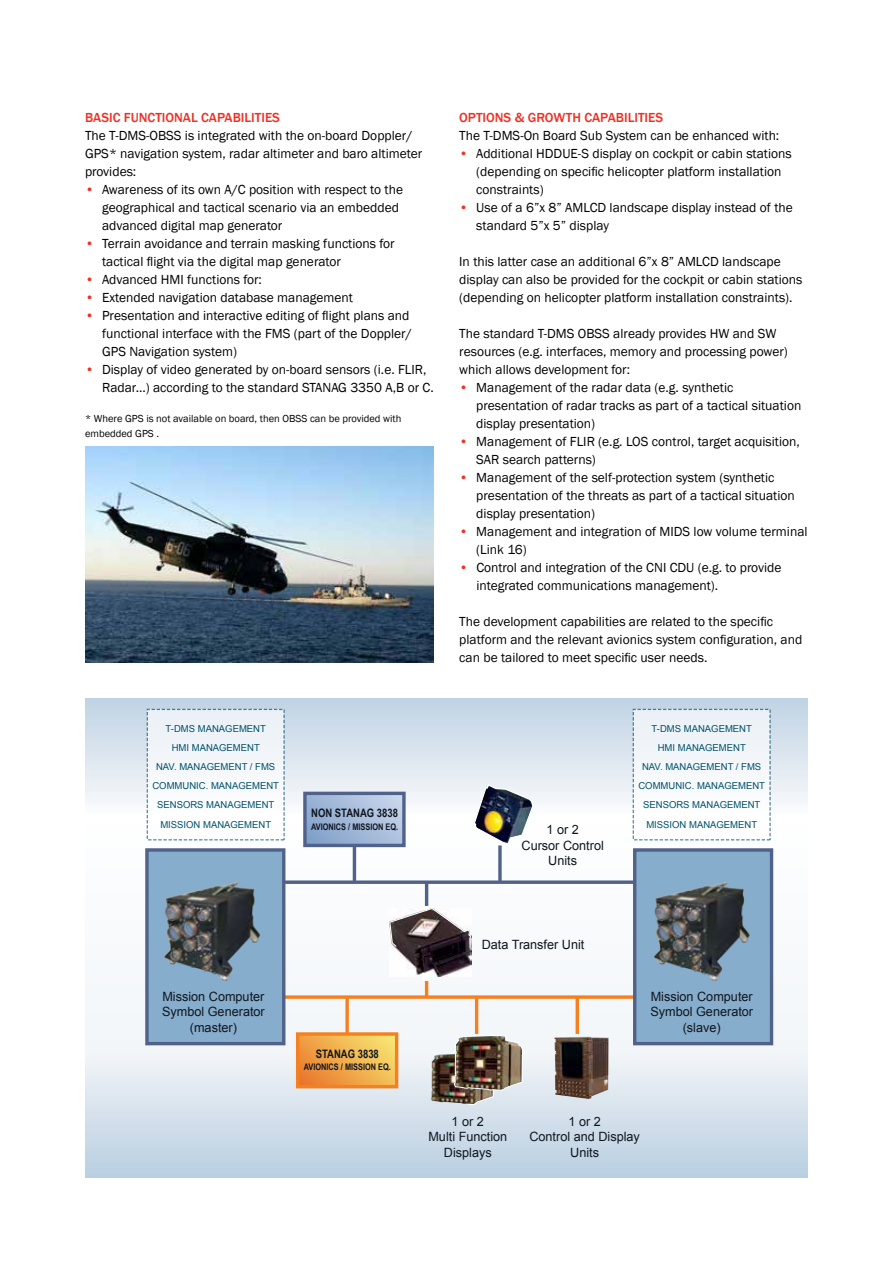
<style>
.page{position:relative;width:893px;height:1263px;background:#fff}
.page>*{position:absolute;margin:0;border:0;box-sizing:border-box;transform-origin:0 0}
.t1{font:13.5px/18px "Franklin Gothic";color:#000}
.t2{font:500 13.5px "Franklin Gothic";color:#ee3124}
.t3{font:12.75px/15.3px "Arial";color:#10161e;text-align:center}
.t4{font:700 11.7px "Arial Narrow";color:#10161e}
.t5{font:10.5px/15px "Franklin Gothic";color:#000}
.t6{font:9.6px/19.2px "Arial";color:#00516b;text-align:center}
.t7{font:700 9px "Arial Narrow";color:#10161e}
.s1{font-weight:500;color:#ee3124}
</style>
<div class="page">
<img style="left:85px;top:446px;width:349px;height:216px">
<svg style="left:85px;top:698px;width:723px;height:479px"></svg>
<hr style="left:425px;top:973px;width:3px;height:24px;background:#f48020">
<hr style="left:425px;top:882px;width:3px;height:24px;background:#50628b">
<hr style="left:475px;top:997px;width:3px;height:37px;background:#f48020">
<hr style="left:576px;top:997px;width:3px;height:37px;background:#f48020">
<svg style="left:498px;top:845px;width:4px;height:35px"></svg>
<svg style="left:285px;top:995px;width:348px;height:4px"></svg>
<svg style="left:285px;top:880px;width:348px;height:4px"></svg>
<svg style="left:345px;top:997px;width:4px;height:35px"></svg>
<hr style="left:353px;top:845px;width:3px;height:36px;background:#50628b">
<svg style="left:300px;top:1036px;width:94px;height:48px;background:#f0af4f"></svg>
<div style="left:296px;top:1032px;width:102px;height:56px;border:3px solid #f48020"></div>
<svg style="left:307px;top:796px;width:95px;height:47px;background:#a4bad9"></svg>
<div style="left:303px;top:792px;width:103px;height:55px;border:3px solid #50628b"></div>
<img style="left:390px;top:909px;width:82px;height:67px">
<svg style="left:389px;top:908px;width:82px;height:40px"></svg>
<div style="left:147px;top:850px;width:137px;height:194px;background:#87adcc"></div>
<div style="left:145px;top:848px;width:140px;height:197px;border:3px solid #50628b"></div>
<img style="left:554px;top:1036px;width:55px;height:63px">
<img style="left:431px;top:1053px;width:22px;height:51px">
<img style="left:453px;top:1034px;width:70px;height:71px">
<img style="left:473px;top:783px;width:61px;height:62px">
<div style="left:635px;top:850px;width:136px;height:194px;background:#87adcc"></div>
<div style="left:633px;top:848px;width:140px;height:197px;border:3px solid #50628b"></div>
<div style="left:147px;top:709px;width:137px;height:131px;background:#f6f8fa"></div>
<div style="left:633px;top:709px;width:137px;height:131px;background:#f6f8fa"></div>
<div style="left:422px;top:973px;width:8px;height:7px;background:#fff"></div>
<img style="left:164px;top:881px;width:97px;height:100px">
<img style="left:653px;top:881px;width:97px;height:100px">
<p class="t2" style="left:85px;top:109px;width:196px">BASIC FUNCTIONAL CAPABILITIES</p>
<p class="t1" style="left:85px;top:127px;width:339px">The T-DMS-OBSS is integrated with the on-board Doppler/<br>GPS* navigation system, radar altimeter and baro altimeter provides:</p>
<p class="t1" style="left:102px;top:181px;width:303px;text-indent:-17px"><span class="s1">•</span> Awareness of its own A/C position with respect to the geographical and tactical scenario via an embedded advanced digital map generator</p>
<p class="t1" style="left:102px;top:235px;width:294px;text-indent:-17px"><span class="s1">•</span> Terrain avoidance and terrain masking functions for tactical flight via the digital map generator</p>
<p class="t1" style="left:85px;top:271px;width:178px"><span class="s1">•</span> Advanced HMI functions for:</p>
<p class="t1" style="left:85px;top:289px;width:269px"><span class="s1">•</span> Extended navigation database management</p>
<p class="t1" style="left:102px;top:307px;width:311px;text-indent:-17px"><span class="s1">•</span> Presentation and interactive editing of flight plans and functional interface with the FMS (part of the Doppler/<br>GPS Navigation system)</p>
<p class="t1" style="left:102px;top:361px;width:333px;text-indent:-17px"><span class="s1">•</span> Display of video generated by on-board sensors (i.e. FLIR,<br>Radar...) according to the standard STANAG 3350 A,B or C.</p>
<p class="t5" style="left:85px;top:411px;width:318px">* Where GPS is not available on board, then OBSS can be provided with embedded GPS .</p>
<p class="t2" style="left:459px;top:109px;width:205px">OPTIONS &amp; GROWTH CAPABILITIES</p>
<p class="t1" style="left:459px;top:127px;width:322px">The T-DMS-On Board Sub System can be enhanced with:</p>
<p class="t1" style="left:476px;top:145px;width:317px;text-indent:-17px"><span class="s1">•</span> Additional HDDUE-S display on cockpit or cabin stations (depending on specific helicopter platform installation constraints)</p>
<p class="t1" style="left:476px;top:199px;width:318px;text-indent:-17px"><span class="s1">•</span> Use of a 6”x 8” AMLCD landscape display instead of the standard 5”x 5” display</p>
<p class="t1" style="left:459px;top:253px;width:345px">In this latter case an additional 6”x 8” AMLCD landscape display can also be provided for the cockpit or cabin stations (depending on helicopter platform installation constraints).</p>
<p class="t1" style="left:459px;top:325px;width:330px">The standard T-DMS OBSS already provides HW and SW resources (e.g. interfaces, memory and processing power) which allows development for:</p>
<p class="t1" style="left:476px;top:379px;width:327px;text-indent:-17px"><span class="s1">•</span> Management of the radar data (e.g. synthetic presentation of radar tracks as part of a tactical situation display presentation)</p>
<p class="t1" style="left:476px;top:433px;width:325px;text-indent:-17px"><span class="s1">•</span> Management of FLIR (e.g. LOS control, target acquisition,<br>SAR search patterns)</p>
<p class="t1" style="left:476px;top:469px;width:320px;text-indent:-17px"><span class="s1">•</span> Management of the self-protection system (synthetic presentation of the threats as part of a tactical situation display presentation)</p>
<p class="t1" style="left:476px;top:523px;width:333px;text-indent:-17px"><span class="s1">•</span> Management and integration of MIDS low volume terminal (Link 16)</p>
<p class="t1" style="left:476px;top:559px;width:307px;text-indent:-17px"><span class="s1">•</span> Control and integration of the CNI CDU (e.g. to provide integrated communications management).</p>
<p class="t1" style="left:459px;top:613px;width:344px">The development capabilities are related to the specific platform and the relevant avionics system configuration, and can be tailored to meet specific user needs.</p>
<p class="t6" style="left:152px;top:719px;width:128px">T-DMS MANAGEMENT<br>HMI MANAGEMENT<br>NAV. MANAGEMENT / FMS<br>COMMUNIC. MANAGEMENT<br>SENSORS MANAGEMENT<br>MISSION MANAGEMENT</p>
<p class="t6" style="left:638px;top:719px;width:128px">T-DMS MANAGEMENT<br>HMI MANAGEMENT<br>NAV. MANAGEMENT / FMS<br>COMMUNIC. MANAGEMENT<br>SENSORS MANAGEMENT<br>MISSION MANAGEMENT</p>
<p class="t4" style="left:311px;top:804px;width:88px">NON STANAG 3838</p>
<p class="t7" style="left:311px;top:819px;width:89px">AVIONICS / MISSION EQ.</p>
<p class="t3" style="left:521px;top:822px;width:84px">1 or 2<br>Cursor Control<br>Units</p>
<p class="t3" style="left:482px;top:937px;width:104px">Data Transfer Unit</p>
<p class="t3" style="left:162px;top:989px;width:104px">Mission Computer<br>Symbol Generator (master)</p>
<p class="t3" style="left:650px;top:989px;width:104px">Mission Computer<br>Symbol Generator (slave)</p>
<p class="t4" style="left:316px;top:1045px;width:65px">STANAG 3838</p>
<p class="t7" style="left:304px;top:1060px;width:89px">AVIONICS / MISSION EQ.</p>
<p class="t3" style="left:428px;top:1114px;width:80px">1 or 2<br>Multi Function<br>Displays</p>
<p class="t3" style="left:529px;top:1114px;width:112px">1 or 2<br>Control and Display<br>Units</p>
</div>
